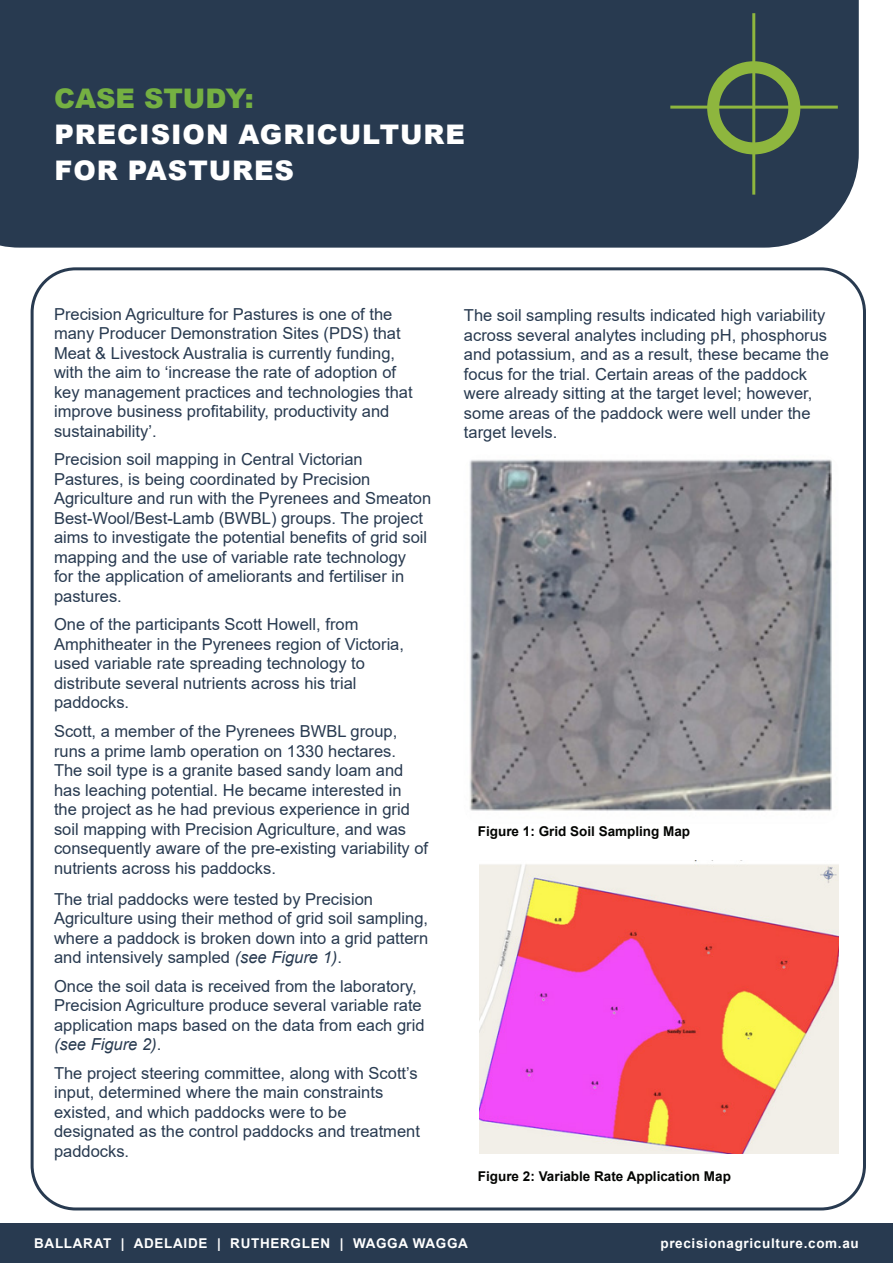
<style>
.page{position:relative;width:893px;height:1263px;background:#fff}
.page>*{position:absolute;margin:0;border:0;box-sizing:border-box;transform-origin:0 0}
.t1{font:900 27px "Arial";letter-spacing:.035em;color:#fff}
.t2{font:900 27px "Arial";color:#75b042}
.t3{font:16.5px/19.5px "Arial";color:#283a50}
.t4{font:700 13.5px "Arial";letter-spacing:.05em;color:#fff}
.t5{font:700 13.5px "Arial";color:#040503}
.s1{font-style:italic}
</style>
<div class="page">
<img style="left:480px;top:861px;width:359px;height:292px">
<div style="left:0;top:0;width:859px;height:248px;background:#283a50"></div>
<div style="left:707px;top:61px;width:93px;height:93px;border:12px solid #8eb63e;border-radius:50%"></div>
<hr style="left:752px;top:13px;width:3px;height:182px;background:#8eb63e">
<hr style="left:670px;top:106px;width:168px;height:3px;background:#8eb63e">
<div style="left:0;top:1223px;width:893px;height:40px;background:#283a50"></div>
<img style="left:469px;top:459px;width:363px;height:352px">
<p class="t2" style="left:54px;top:79px;width:201px">CASE STUDY:</p>
<p class="t1" style="left:54px;top:115px;width:412px">PRECISION AGRICULTURE</p>
<p class="t1" style="left:54px;top:151px;width:241px">FOR PASTURES</p>
<p class="t3" style="left:54px;top:304px;width:360px">Precision Agriculture for Pastures is one of the many Producer Demonstration Sites (PDS) that Meat &amp; Livestock Australia is currently funding, with the aim to ‘increase the rate of adoption of key management practices and technologies that improve business profitability, productivity and sustainability’.</p>
<p class="t3" style="left:54px;top:450px;width:379px">Precision soil mapping in Central Victorian Pastures, is being coordinated by Precision Agriculture and run with the Pyrenees and Smeaton Best-Wool/Best-Lamb (BWBL) groups. The project aims to investigate the potential benefits of grid soil mapping and the use of variable rate technology<br>for the application of ameliorants and fertiliser in pastures.</p>
<p class="t3" style="left:54px;top:615px;width:352px">One of the participants Scott Howell, from Amphitheater in the Pyrenees region of Victoria, used variable rate spreading technology to distribute several nutrients across his trial paddocks.</p>
<p class="t3" style="left:54px;top:721px;width:376px">Scott, a member of the Pyrenees BWBL group, runs a prime lamb operation on 1330 hectares.<br>The soil type is a granite based sandy loam and has leaching potential. He became interested in the project as he had previous experience in grid soil mapping with Precision Agriculture, and was consequently aware of the pre-existing variability of nutrients across his paddocks.</p>
<p class="t3" style="left:54px;top:889px;width:376px">The trial paddocks were tested by Precision Agriculture using their method of grid soil sampling, where a paddock is broken down into a grid pattern and intensively sampled <span class="s1">(see Figure 1)</span>.</p>
<p class="t3" style="left:54px;top:976px;width:372px">Once the soil data is received from the laboratory, Precision Agriculture produce several variable rate application maps based on the data from each grid <span class="s1">(see Figure 2)</span>.</p>
<p class="t3" style="left:54px;top:1063px;width:367px">The project steering committee, along with Scott’s input, determined where the main constraints existed, and which paddocks were to be designated as the control paddocks and treatment paddocks.</p>
<p class="t3" style="left:464px;top:306px;width:367px">The soil sampling results indicated high variability across several analytes including pH, phosphorus and potassium, and as a result, these became the focus for the trial. Certain areas of the paddock were already sitting at the target level; however, some areas of the paddock were well under the target levels.</p>
<p class="t5" style="left:478px;top:821px;width:214px">Figure 1: Grid Soil Sampling Map</p>
<p class="t5" style="left:478px;top:1167px;width:255px">Figure 2: Variable Rate Application Map</p>
<p class="t4" style="left:34px;top:1233px;width:435px">BALLARAT | ADELAIDE | RUTHERGLEN | WAGGA WAGGA</p>
<p class="t4" style="left:660px;top:1233px;width:200px">precisionagriculture.com.au</p>
</div>
